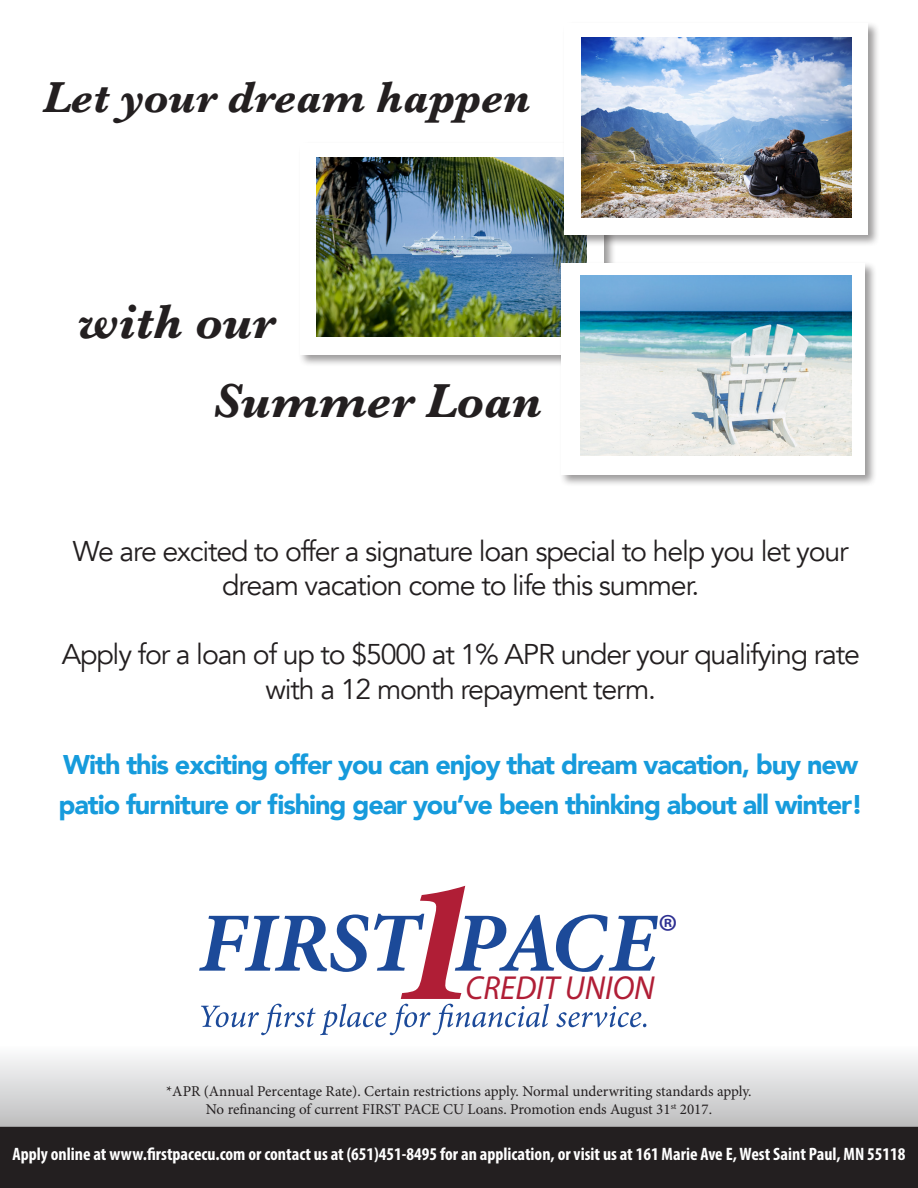
<style>
.page{position:relative;width:918px;height:1188px;background:#fff}
.page>*{position:absolute;margin:0;border:0;box-sizing:border-box;transform-origin:0 0}
.t1{font:italic 700 49.5px "Baskerville";color:#231f20}
.t2{font:48.3px "Myriad Pro";color:#2e3092}
.t3{font:italic 700 45px "Baskerville";color:#231f20}
.t4{font:italic 33.45px "Myriad Pro";color:#b01e36;scale:.96 1}
.t5{font:28.5px/34.5px "Avenir";letter-spacing:-.04em;color:#231f20;text-align:center}
.t6{font:900 27px "Avenir";letter-spacing:-.04em;color:#169bdc}
.t7{font:700 condensed 18px "Myriad Pro";color:#fff}
.t8{font:15px "Minion Pro";letter-spacing:-.005em;color:#231f20}
</style>
<div class="page">
<div style="left:298px;top:141px;width:318px;height:226px;background:#231f20;opacity:.45"></div>
<div style="left:300px;top:143px;width:304px;height:212px;background:#fff"></div>
<img style="left:316px;top:158px;width:270px;height:179px">
<div style="left:562px;top:21px;width:318px;height:226px;background:#231f20;opacity:.45"></div>
<div style="left:564px;top:23px;width:303px;height:212px;background:#fff"></div>
<div style="left:559px;top:261px;width:318px;height:226px;background:#231f20;opacity:.45"></div>
<div style="left:561px;top:263px;width:304px;height:211px;background:#fff"></div>
<div style="left:0;top:1045px;width:918px;height:86px;background:linear-gradient(to bottom,#fdfdfe,#bababb)"></div>
<div style="left:0;top:1127px;width:918px;height:61px;background:#231f20"></div>
<svg style="left:199px;top:886px;width:459px;height:149px"></svg>
<img style="left:582px;top:38px;width:269px;height:180px">
<img style="left:580px;top:276px;width:271px;height:180px">
<p class="t3" style="left:43px;top:66px;width:489px">Let your dream happen</p>
<p class="t1" style="left:78px;top:287px;width:198px">with our</p>
<p class="t1" style="left:214px;top:367px;width:329px">Summer Loan</p>
<p class="t5" style="left:73px;top:534px;width:777px">We are excited to offer a signature loan special to help you let your dream vacation come to life this summer.</p>
<p class="t5" style="left:62px;top:638px;width:800px">Apply for a loan of up to $5000 at 1% APR under your qualifying rate with a 12 month repayment term.</p>
<p class="t6" style="left:63px;top:741px;width:797px">With this exciting offer you can enjoy that dream vacation, buy new</p>
<p class="t6" style="left:59px;top:782px;width:806px">patio furniture or fishing gear you’ve been thinking about all winter!</p>
<p class="t2" style="left:658px;top:902px;width:22px">®</p>
<p class="t4" style="left:466px;top:967px;width:198px">CREDIT UNION</p>
<p class="t8" style="left:166px;top:1081px;width:587px">*APR (Annual Percentage Rate). Certain restrictions apply. Normal underwriting standards apply.</p>
<p class="t8" style="left:206px;top:1099px;width:508px">No refinancing of current FIRST PACE CU Loans. Promotion ends August 31<sup>st</sup> 2017.</p>
<p class="t7" style="left:12px;top:1143px;width:895px">Apply online at www.firstpacecu.com or contact us at (651)451-8495 for an application, or visit us at 161 Marie Ave E, West Saint Paul, MN 55118</p>
</div>
